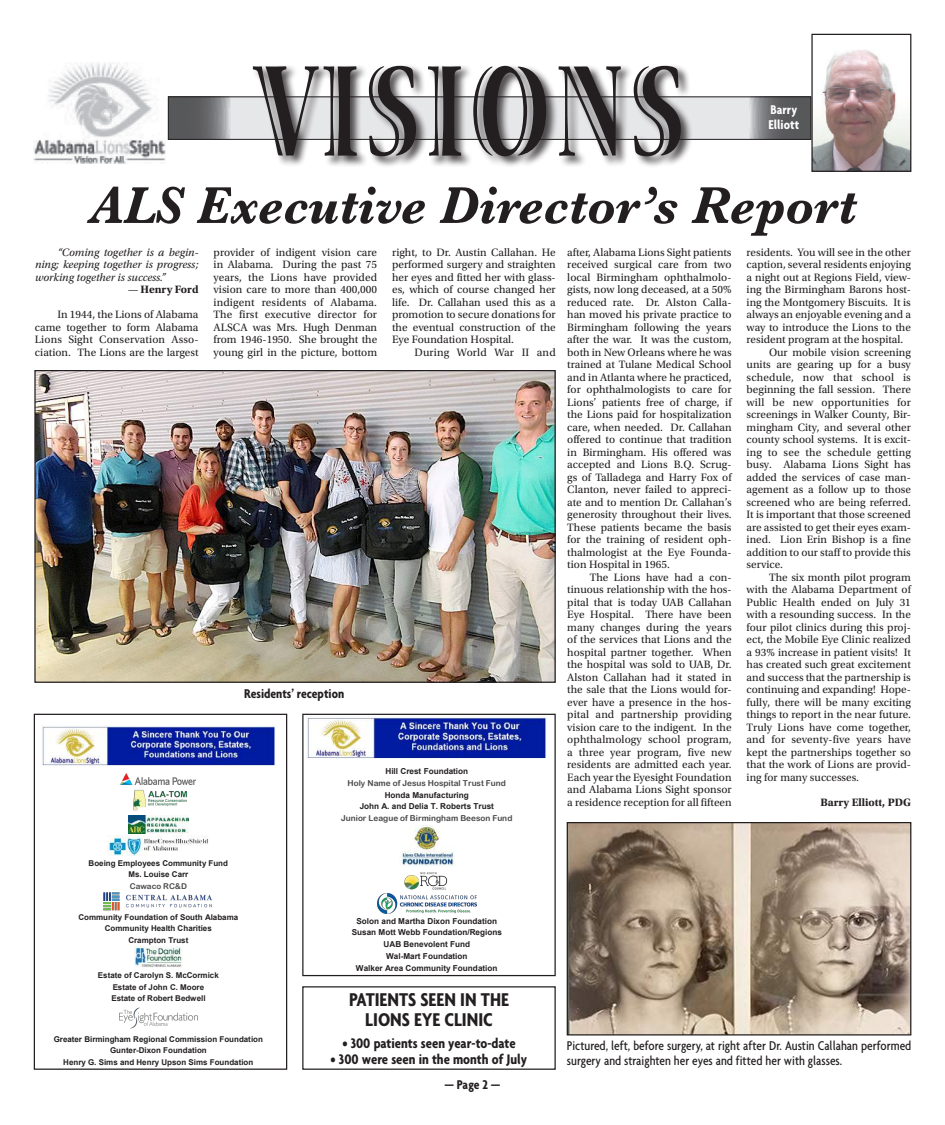
<style>
.page{position:relative;width:945px;height:1125px;background:#fff}
.page>*{position:absolute;margin:0;border:0;box-sizing:border-box;transform-origin:0 0}
.t1{font:700 130px "Viva Std";letter-spacing:.09em;color:#231f20;scale:.69 1}
.t2{font:italic 700 53.75px "Baskerville";color:#231f20;scale:.95 1}
.t3{font:700 condensed 20px/20px "Agenda";color:#231f20;text-align:center}
.t4{font:700 condensed 15px "Agenda";color:#231f20}
.t5{font:500 condensed 13.75px/15px "Agenda";color:#231f20}
.t6{font:700 condensed 13.75px "Agenda";color:#231f20}
.t7{font:700 condensed 13.75px/15px "Agenda";color:#fff}
.t8{font:11.25px/12.5px "Utopia Std";color:#231f20;text-align:justify}
.t9{font:italic 11.25px/12.5px "Utopia Std";color:#231f20;text-align:justify}
.t10{font:700 11.25px "Utopia Std";color:#231f20}
.t11{font:700 8.12px/11.8px "Arial";color:#231f20;text-align:center}
.t12{font:8.12px "Arial Rounded MT Bold";color:#474849}
.t13{font:700 8px/11.5px "Arial";color:#231f20;text-align:center}
.t14{font:8px "Arial Rounded MT Bold";color:#474849}
.s1{font-weight:400;font-style:italic}
</style>
<div class="page">
<img style="left:34px;top:62px;width:131px;height:101px">
<svg style="left:170px;top:99px;width:639px;height:38px;background:#9e9fa1"></svg>
<div style="left:168px;top:97px;width:643px;height:42px;border:1px solid #231f20"></div>
<div style="left:252px;top:64px;width:441px;height:104px;background:#231f20;opacity:.79"></div>
<div style="left:302px;top:986px;width:254px;height:84px;border:1px solid #231f20"></div>
<img style="left:307px;top:717px;width:240px;height:42px">
<img style="left:400px;top:825px;width:54px;height:41px">
<img style="left:404px;top:872px;width:44px;height:18px">
<img style="left:378px;top:894px;width:98px;height:20px">
<div style="left:302px;top:714px;width:254px;height:262px;border:1px solid #231f20"></div>
<img style="left:42px;top:726px;width:233px;height:40px">
<img style="left:121px;top:774px;width:75px;height:10px">
<img style="left:133px;top:789px;width:54px;height:22px">
<img style="left:128px;top:815px;width:61px;height:18px">
<img style="left:107px;top:836px;width:101px;height:20px">
<img style="left:103px;top:893px;width:109px;height:17px">
<img style="left:134px;top:947px;width:49px;height:21px">
<img style="left:119px;top:1007px;width:79px;height:22px">
<div style="left:34px;top:714px;width:253px;height:356px;border:1px solid #231f20"></div>
<img style="left:813px;top:49px;width:96px;height:121px">
<div style="left:811px;top:34px;width:100px;height:138px;border:1px solid #231f20"></div>
<img style="left:36px;top:372px;width:518px;height:309px">
<div style="left:34px;top:370px;width:522px;height:313px;border:1px solid #231f20"></div>
<img style="left:569px;top:824px;width:340px;height:210px">
<div style="left:567px;top:822px;width:344px;height:214px;border:1px solid #231f20"></div>
<h1 class="t1" style="left:256px;top:45px;width:621px">VISIONS</h1>
<h2 class="t2" style="left:89px;top:168px;width:809px">ALS Executive Director’s Report</h2>
<p class="t7" style="left:768px;top:102px;width:32px">Barry<br>Elliott</p>
<p class="t9" style="left:35px;top:246px;width:165px;text-indent:22px">“Coming together is a begin&shy;ning; keeping together is progress; working together is success.”</p>
<p class="t10" style="left:127px;top:283px;width:73px"><span class="s1">—</span> Henry Ford</p>
<p class="t8" style="left:35px;top:309px;width:165px;text-indent:22px">In 1944, the Lions of Alabama came together to form Alabama Lions Sight Conservation Asso&shy;ciation. The Lions are the largest</p>
<p class="t8" style="left:214px;top:246px;width:165px">provider of indigent vision care in Alabama. During the past 75 years, the Lions have provided vision care to more than 400,000 indigent residents of Alabama.<br>The first executive director for ALSCA was Mrs. Hugh Denman from 1946-1950. She brought the young girl in the picture, bottom</p>
<p class="t8" style="left:392px;top:246px;width:165px">right, to Dr. Austin Callahan. He performed surgery and straighten her eyes and fitted her with glass&shy;es, which of course changed her life. Dr. Callahan used this as a promotion to secure donations for the eventual construction of the Eye Foundation Hospital.</p>
<p class="t8" style="left:415px;top:346px;width:143px">During World War II and</p>
<p class="t6" style="left:244px;top:686px;width:102px">Residents’ reception</p>
<p class="t11" style="left:385px;top:765px;width:84px">Hill Crest Foundation</p>
<p class="t12" style="left:348px;top:778px;width:160px">Holy Name of Jesus Hospital Trust Fund</p>
<p class="t11" style="left:360px;top:789px;width:136px">Honda Manufacturing<br>John A. and Delia T. Roberts Trust</p>
<p class="t12" style="left:341px;top:813px;width:173px">Junior League of Birmingham Beeson Fund</p>
<p class="t8" style="left:567px;top:246px;width:166px">after, Alabama Lions Sight patients received surgical care from two local Birmingham ophthalmolo&shy;gists, now long deceased, at a 50% reduced rate. Dr. Alston Calla&shy;han moved his private practice to Birmingham following the years after the war. It was the custom, both in New Orleans where he was trained at Tulane Medical School and in Atlanta where he practiced, for ophthalmologists to care for Lions’ patients free of charge, if the Lions paid for hospitalization care, when needed. Dr. Callahan offered to continue that tradition in Birmingham. His offered was accepted and Lions B.Q. Scrug&shy;gs of Talladega and Harry Fox of Clanton, never failed to appreci&shy;ate and to mention Dr. Callahan’s generosity throughout their lives.<br>These patients became the basis for the training of resident oph&shy;thalmologist at the Eye Founda&shy;tion Hospital in 1965.</p>
<p class="t8" style="left:567px;top:571px;width:166px;text-indent:22px">The Lions have had a con&shy;tinuous relationship with the hos&shy;pital that is today UAB Callahan Eye Hospital. There have been many changes during the years of the services that Lions and the hospital partner together. When the hospital was sold to UAB, Dr.<br>Alston Callahan had it stated in the sale that the Lions would for&shy;ever have a presence in the hos&shy;pital and partnership providing vision care to the indigent. In the ophthalmology school program, a three year program, five new residents are admitted each year.<br>Each year the Eyesight Foundation and Alabama Lions Sight sponsor a residence reception for all fifteen</p>
<p class="t8" style="left:747px;top:246px;width:166px">residents. You will see in the other</p>
<p class="t8" style="left:747px;top:259px;width:166px">caption, several residents enjoying</p>
<p class="t8" style="left:747px;top:271px;width:166px">a night out at Regions Field, view-</p>
<p class="t8" style="left:747px;top:284px;width:166px">ing the Birmingham Barons host-</p>
<p class="t8" style="left:747px;top:296px;width:166px">ing the Montgomery Biscuits. It is</p>
<p class="t8" style="left:747px;top:309px;width:166px">always an enjoyable evening and a</p>
<p class="t8" style="left:747px;top:321px;width:166px">way to introduce the Lions to the</p>
<p class="t8" style="left:747px;top:334px;width:158px">resident program at the hospital.</p>
<p class="t8" style="left:769px;top:346px;width:143px">Our mobile vision screening</p>
<p class="t8" style="left:747px;top:359px;width:166px">units are gearing up for a busy</p>
<p class="t8" style="left:747px;top:371px;width:166px">schedule, now that school is</p>
<p class="t8" style="left:747px;top:384px;width:166px">beginning the fall session. There</p>
<p class="t8" style="left:747px;top:396px;width:166px">will be new opportunities for</p>
<p class="t8" style="left:747px;top:409px;width:166px">screenings in Walker County, Bir-</p>
<p class="t8" style="left:747px;top:421px;width:166px">mingham City, and several other</p>
<p class="t8" style="left:747px;top:434px;width:166px">county school systems. It is excit-</p>
<p class="t8" style="left:747px;top:446px;width:166px">ing to see the schedule getting</p>
<p class="t8" style="left:747px;top:459px;width:166px">busy. Alabama Lions Sight has</p>
<p class="t8" style="left:747px;top:471px;width:166px">added the services of case man-</p>
<p class="t8" style="left:747px;top:484px;width:166px">agement as a follow up to those</p>
<p class="t8" style="left:747px;top:496px;width:166px">screened who are being referred.</p>
<p class="t8" style="left:747px;top:509px;width:166px">It is important that those screened</p>
<p class="t8" style="left:747px;top:521px;width:166px">are assisted to get their eyes exam-</p>
<p class="t8" style="left:747px;top:534px;width:166px">ined. Lion Erin Bishop is a fine</p>
<p class="t8" style="left:747px;top:546px;width:166px">addition to our staff to provide this</p>
<p class="t8" style="left:747px;top:559px;width:38px">service.</p>
<p class="t8" style="left:769px;top:571px;width:143px">The six month pilot program</p>
<p class="t8" style="left:747px;top:584px;width:166px">with the Alabama Department of</p>
<p class="t8" style="left:747px;top:596px;width:166px">Public Health ended on July 31</p>
<p class="t8" style="left:747px;top:609px;width:166px">with a resounding success. In the</p>
<p class="t8" style="left:747px;top:621px;width:166px">four pilot clinics during this proj-</p>
<p class="t8" style="left:747px;top:634px;width:166px">ect, the Mobile Eye Clinic realized</p>
<p class="t8" style="left:747px;top:646px;width:166px">a 93% increase in patient visits! It</p>
<p class="t8" style="left:747px;top:658px;width:166px">has created such great excitement</p>
<p class="t8" style="left:747px;top:671px;width:166px">and success that the partnership is</p>
<p class="t8" style="left:747px;top:683px;width:166px">continuing and expanding! Hope-</p>
<p class="t8" style="left:747px;top:696px;width:166px">fully, there will be many exciting</p>
<p class="t8" style="left:747px;top:708px;width:166px">things to report in the near future.</p>
<p class="t8" style="left:747px;top:721px;width:166px">Truly Lions have come together,</p>
<p class="t8" style="left:747px;top:733px;width:166px">and for seventy-five years have</p>
<p class="t8" style="left:747px;top:746px;width:166px">kept the partnerships together so</p>
<p class="t8" style="left:747px;top:758px;width:166px">that the work of Lions are provid-</p>
<p class="t8" style="left:747px;top:771px;width:114px">ing for many successes.</p>
<p class="t10" style="left:820px;top:795px;width:92px">Barry Elliott, PDG</p>
<p class="t13" style="left:89px;top:857px;width:141px">Boeing Employees Community Fund<br>Ms. Louise Carr</p>
<p class="t14" style="left:130px;top:881px;width:59px">Cawaco RC&amp;D</p>
<p class="t13" style="left:78px;top:912px;width:161px">Community Foundation of South Alabama<br>Community Health Charities<br>Crampton Trust</p>
<p class="t13" style="left:98px;top:970px;width:122px">Estate of Carolyn S. McCormick<br>Estate of John C. Moore<br>Estate of Robert Bedwell</p>
<p class="t13" style="left:54px;top:1033px;width:211px">Greater Birmingham Regional Commission Foundation<br>Gunter-Dixon Foundation<br>Henry G. Sims and Henry Upson Sims Foundation</p>
<p class="t11" style="left:352px;top:915px;width:152px">Solon and Martha Dixon Foundation<br>Susan Mott Webb Foundation/Regions<br>UAB Benevolent Fund<br>Wal-Mart Foundation<br>Walker Area Community Foundation</p>
<h3 class="t3" style="left:349px;top:989px;width:161px">PATIENTS SEEN IN THE<br>LIONS EYE CLINIC</h3>
<h3 class="t4" style="left:342px;top:1034px;width:175px">• 300 patients seen year-to-date</h3>
<h3 class="t4" style="left:331px;top:1051px;width:198px">• 300 were seen in the month of July</h3>
<p class="t6" style="left:444px;top:1077px;width:58px">— Page 2 —</p>
<p class="t5" style="left:567px;top:1038px;width:346px">Pictured, left, before surgery, at right after Dr. Austin Callahan performed surgery and straighten her eyes and fitted her with glasses.</p>
</div>
